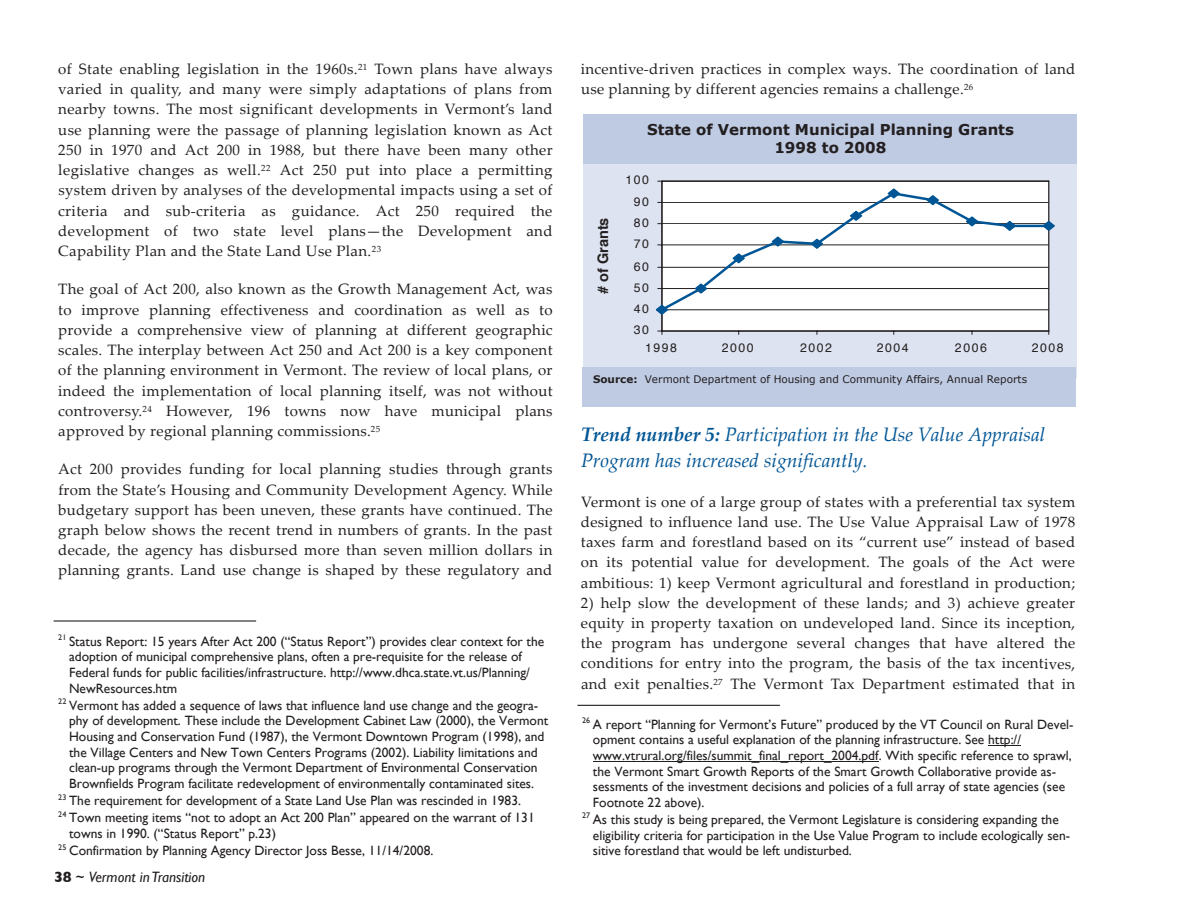
<style>
.page{position:relative;width:1188px;height:918px;background:#fff}
.page>*{position:absolute;margin:0;border:0;box-sizing:border-box;transform-origin:0 0}
.t1{font:italic 19.5px/26.2px "Palatino Linotype";color:#005595}
.t2{font:15px/20.2px "Palatino Linotype";letter-spacing:.02em;color:#231f20;text-align:justify}
.t3{font:700 15px/18px "Verdana";color:#231f20;text-align:center}
.t4{font:italic 15px "Gill Sans";color:#231f20}
.t5{font:700 14.55px "Helvetica";letter-spacing:-.005em;color:#231f20}
.t6{font:13.5px/15.6px "Gill Sans";color:#231f20}
.t7{font:12.3px "Helvetica";letter-spacing:.125em;color:#231f20}
.t8{font:10.5px "Verdana";letter-spacing:.005em;color:#231f20}
.s1{font-weight:700;font-style:normal}
.s2{font-style:normal}
.s3{font-weight:700}
</style>
<div class="page">
<hr style="left:988px;top:745px;width:33px;height:1px;background:#231f20">
<hr style="left:593px;top:761px;width:286px;height:1px;background:#231f20">
<hr style="left:578px;top:705px;width:202px;height:1px;background:#231f20">
<hr style="left:54px;top:620px;width:202px;height:2px;background:#231f20">
<div style="left:584px;top:114px;width:493px;height:51px;background:#bfcbe3"></div>
<div style="left:583px;top:165px;width:493px;height:213px;background:#dde3f0"></div>
<div style="left:662px;top:181px;width:387px;height:150px;background:#fff"></div>
<hr style="left:662px;top:181px;width:387px;height:1px;background:#231f20">
<hr style="left:1048px;top:181px;width:1px;height:150px;background:#231f20">
<hr style="left:662px;top:330px;width:387px;height:2px;background:#231f20">
<hr style="left:661px;top:181px;width:2px;height:150px;background:#231f20">
<svg style="left:659px;top:190px;width:391px;height:123px"></svg>
<svg style="left:656px;top:305px;width:12px;height:10px"></svg>
<svg style="left:693px;top:282px;width:16px;height:13px"></svg>
<svg style="left:731px;top:252px;width:15px;height:12px"></svg>
<svg style="left:770px;top:235px;width:15px;height:13px"></svg>
<svg style="left:809px;top:238px;width:16px;height:12px"></svg>
<svg style="left:849px;top:210px;width:15px;height:12px"></svg>
<svg style="left:886px;top:188px;width:15px;height:12px"></svg>
<svg style="left:925px;top:194px;width:15px;height:12px"></svg>
<svg style="left:964px;top:215px;width:16px;height:13px"></svg>
<svg style="left:1002px;top:220px;width:15px;height:12px"></svg>
<svg style="left:1041px;top:220px;width:14px;height:12px"></svg>
<div style="left:582px;top:367px;width:493px;height:40px;background:#bfcbe3"></div>
<p class="t2" style="left:58px;top:58px;width:496px">of State enabling legislation in the 1960s.<sup>21</sup> Town plans have always varied in quality, and many were simply adaptations of plans from nearby towns. The most significant developments in Vermont’s land use planning were the passage of planning legislation known as Act 250 in 1970 and Act 200 in 1988, but there have been many other legislative changes as well.<sup>22</sup> Act 250 put into place a permitting system driven by analyses of the developmental impacts using a set of criteria and sub‐criteria as guidance. Act 250 required the development of two state level plans—the Development and Capability Plan and the State Land Use Plan.<sup>23</sup></p>
<p class="t2" style="left:58px;top:279px;width:496px">The goal of Act 200, also known as the Growth Management Act, was to improve planning effectiveness and coordination as well as to provide a comprehensive view of planning at different geographic scales. The interplay between Act 250 and Act 200 is a key component of the planning environment in Vermont. The review of local plans, or indeed the implementation of local planning itself, was not without controversy.<sup>24</sup> However, 196 towns now have municipal plans approved by regional planning commissions.<sup>25</sup></p>
<p class="t2" style="left:58px;top:458px;width:496px">Act 200 provides funding for local planning studies through grants from the State’s Housing and Community Development Agency. While budgetary support has been uneven, these grants have continued. The graph below shows the recent trend in numbers of grants. In the past decade, the agency has disbursed more than seven million dollars in planning grants. Land use change is shaped by these regulatory and</p>
<p class="t6" style="left:69px;top:634px;width:477px;text-indent:-11px"><sup>21</sup> Status Report: 15 years After Act 200 (“Status Report”) provides clear context for the adoption of municipal comprehensive plans, often a pre-requisite for the release of Federal funds for public facilities/infrastructure. http://www.dhca.state.vt.us/Planning/ NewResources.htm</p>
<p class="t6" style="left:69px;top:698px;width:481px;text-indent:-11px"><sup>22</sup> Vermont has added a sequence of laws that influence land use change and the geogra&shy;phy of development. These include the Development Cabinet Law (2000), the Vermont Housing and Conservation Fund (1987), the Vermont Downtown Program (1998), and the Village Centers and New Town Centers Programs (2002). Liability limitations and clean-up programs through the Vermont Department of Environmental Conservation Brownfields Program facilitate redevelopment of environmentally contaminated sites.</p>
<p class="t6" style="left:58px;top:792px;width:478px;line-height:17.2px"><sup>23</sup> The requirement for development of a State Land Use Plan was rescinded in 1983.<br><sup>24</sup> Town meeting items “not to adopt an Act 200 Plan” appeared on the warrant of 131</p>
<p class="t6" style="left:58px;top:825px;width:376px;line-height:17.1px;text-indent:11px">towns in 1990. (“Status Report” p.23)<br><sup>25</sup> Confirmation by Planning Agency Director Joss Besse, 11/14/2008.</p>
<p class="t4" style="left:54px;top:868px;width:153px"><span class="s1">38</span> <span class="s2">~</span> Vermont in Transition</p>
<p class="t2" style="left:581px;top:58px;width:496px">incentive‐driven practices in complex ways. The coordination of land use planning by different agencies remains a challenge.<sup>26</sup></p>
<p class="t3" style="left:647px;top:120px;width:368px">State of Vermont Municipal Planning Grants<br>1998 to 2008</p>
<p class="t7" style="left:626px;top:171px;width:25px">100</p>
<p class="t5" style="left:591px;top:294px;width:78px;rotate:-90deg"># of Grants</p>
<p class="t7" style="left:634px;top:192px;width:17px">90</p>
<p class="t7" style="left:634px;top:213px;width:17px">80</p>
<p class="t7" style="left:634px;top:234px;width:17px">70</p>
<p class="t7" style="left:634px;top:257px;width:17px">60</p>
<p class="t7" style="left:634px;top:278px;width:17px">50</p>
<p class="t7" style="left:634px;top:299px;width:17px">40</p>
<p class="t7" style="left:634px;top:320px;width:17px">30</p>
<p class="t7" style="left:645px;top:338px;width:33px">1998</p>
<p class="t7" style="left:722px;top:338px;width:33px">2000</p>
<p class="t7" style="left:800px;top:338px;width:33px">2002</p>
<p class="t7" style="left:877px;top:338px;width:33px">2004</p>
<p class="t7" style="left:955px;top:338px;width:33px">2006</p>
<p class="t7" style="left:1032px;top:338px;width:33px">2008</p>
<p class="t8" style="left:593px;top:372px;width:436px"><span class="s3">Source:</span> Vermont Department of Housing and Community Affairs, Annual Reports</p>
<p class="t1" style="left:581px;top:420px;width:466px"><span class="s3">Trend number 5:</span> Participation in the Use Value Appraisal<br>Program has increased significantly.</p>
<p class="t2" style="left:581px;top:491px;width:496px">Vermont is one of a large group of states with a preferential tax system designed to influence land use. The Use Value Appraisal Law of 1978 taxes farm and forestland based on its “current use” instead of based on its potential value for development. The goals of the Act were ambitious: 1) keep Vermont agricultural and forestland in production;</p>
<p class="t2" style="left:581px;top:592px;width:496px">2) help slow the development of these lands; and 3) achieve greater equity in property taxation on undeveloped land. Since its inception, the program has undergone several changes that have altered the conditions for entry into the program, the basis of the tax incentives, and exit penalties.<sup>27</sup> The Vermont Tax Department estimated that in</p>
<p class="t6" style="left:593px;top:716px;width:482px;text-indent:-11px"><sup>26</sup> A report “Planning for Vermont’s Future” produced by the VT Council on Rural Devel&shy;opment contains a useful explanation of the planning infrastructure. See http:// www.vtrural.org/files/summit_final_report_2004.pdf. With specific reference to sprawl, the Vermont Smart Growth Reports of the Smart Growth Collaborative provide as&shy;sessments of the investment decisions and policies of a full array of state agencies (see Footnote 22 above).</p>
<p class="t6" style="left:593px;top:812px;width:479px;text-indent:-11px"><sup>27</sup> As this study is being prepared, the Vermont Legislature is considering expanding the eligibility criteria for participation in the Use Value Program to include ecologically sen&shy;sitive forestland that would be left undisturbed.</p>
</div>
